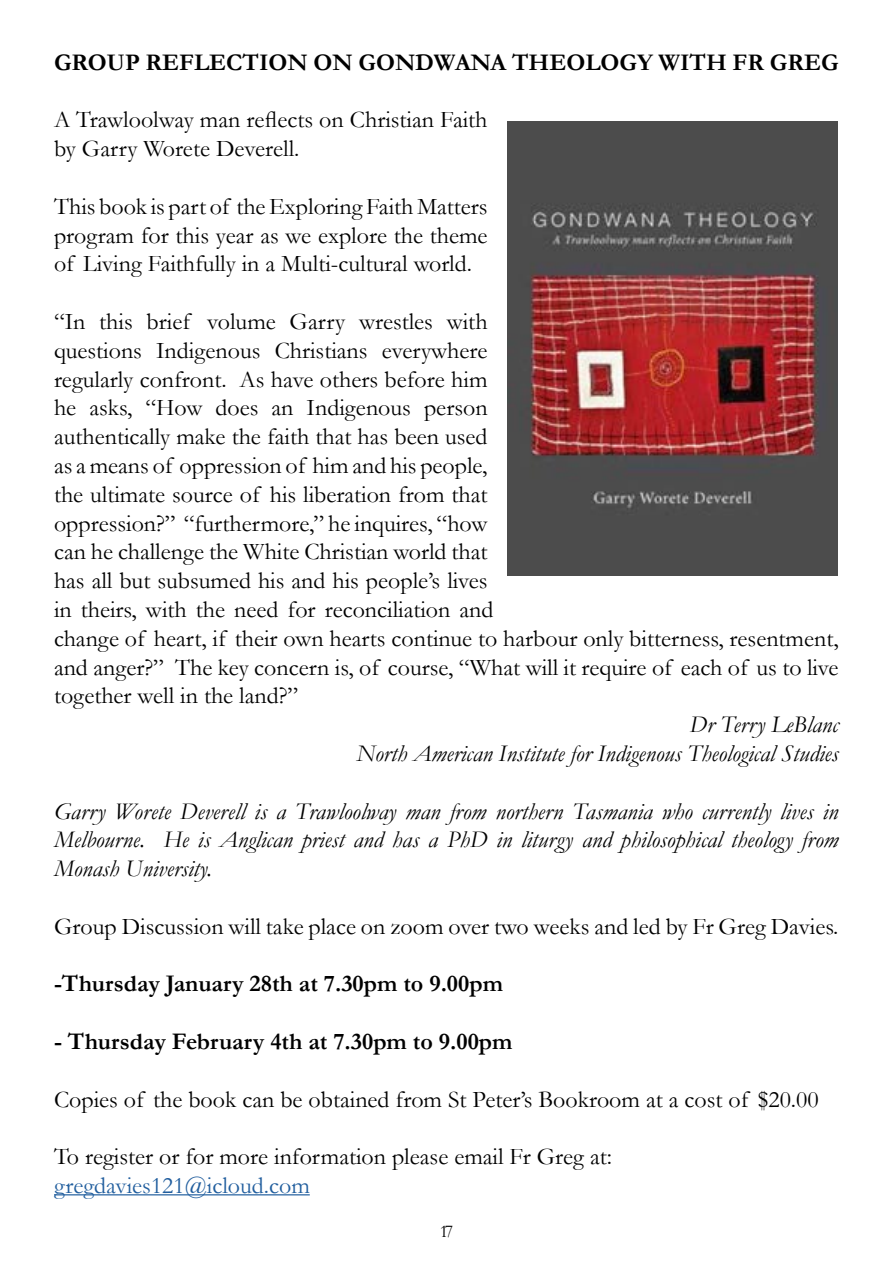
<style>
.page{position:relative;width:893px;height:1263px;background:#fff}
.page>*{position:absolute;margin:0;border:0;box-sizing:border-box;transform-origin:0 0}
.t1{font:24px/28.8px "Garamond";color:#000}
.t2{font:italic 24px/28.8px "Garamond";color:#000;text-align:right}
.t3{font:700 24px "Garamond";color:#000}
.t4{font:24px "Garamond";color:#215e9e}
.t5{font:18px "Garamond";color:#000}
</style>
<div class="page">
<hr style="left:54px;top:1194px;width:256px;height:1px;background:#215e9e">
<img style="left:507px;top:122px;width:330px;height:453px">
<p class="t3" style="left:54px;top:46px;width:786px">GROUP REFLECTION ON GONDWANA THEOLOGY WITH FR GREG</p>
<p class="t1" style="left:54px;top:105px;width:435px">A Trawloolway man reflects on Christian Faith by Garry Worete Deverell.</p>
<p class="t1" style="left:54px;top:191px;width:435px;text-align:justify">This book is part of the Exploring Faith Matters program for this year as we explore the theme of Living Faithfully in a Multi-cultural world.</p>
<p class="t1" style="left:54px;top:306px;width:786px">“In this brief volume Garry wrestles with<br>questions Indigenous Christians everywhere<br>regularly confront. As have others before him<br>he asks, “How does an Indigenous person<br>authentically make the faith that has been used<br>as a means of oppression of him and his people,<br>the ultimate source of his liberation from that<br>oppression?” “furthermore,” he inquires, “how<br>can he challenge the White Christian world that<br>has all but subsumed his and his people’s lives<br>in theirs, with the need for reconciliation and<br>change of heart, if their own hearts continue to harbour only bitterness, resentment, and anger?” The key concern is, of course, “What will it require of each of us to live together well in the land?”</p>
<p class="t2" style="left:356px;top:710px;width:484px">Dr Terry LeBlanc<br>North American Institute for Indigenous Theological Studies</p>
<p class="t2" style="left:54px;top:796px;width:786px;text-align:justify">Garry Worete Deverell is a Trawloolway man from northern Tasmania who currently lives in Melbourne. He is Anglican priest and has a PhD in liturgy and philosophical theology from Monash University.</p>
<p class="t1" style="left:54px;top:911px;width:786px">Group Discussion will take place on zoom over two weeks and led by Fr Greg Davies.</p>
<p class="t3" style="left:54px;top:967px;width:450px">-Thursday January 28th at 7.30pm to 9.00pm</p>
<p class="t3" style="left:54px;top:1025px;width:460px">- Thursday February 4th at 7.30pm to 9.00pm</p>
<p class="t1" style="left:54px;top:1084px;width:766px">Copies of the book can be obtained from St Peter’s Bookroom at a cost of $20.00</p>
<p class="t1" style="left:54px;top:1142px;width:559px">To register or for more information please email Fr Greg at:</p>
<p class="t4" style="left:54px;top:1169px;width:257px">gregdavies121@icloud.com</p>
<p class="t5" style="left:440px;top:1219px;width:15px">17</p>
</div>
